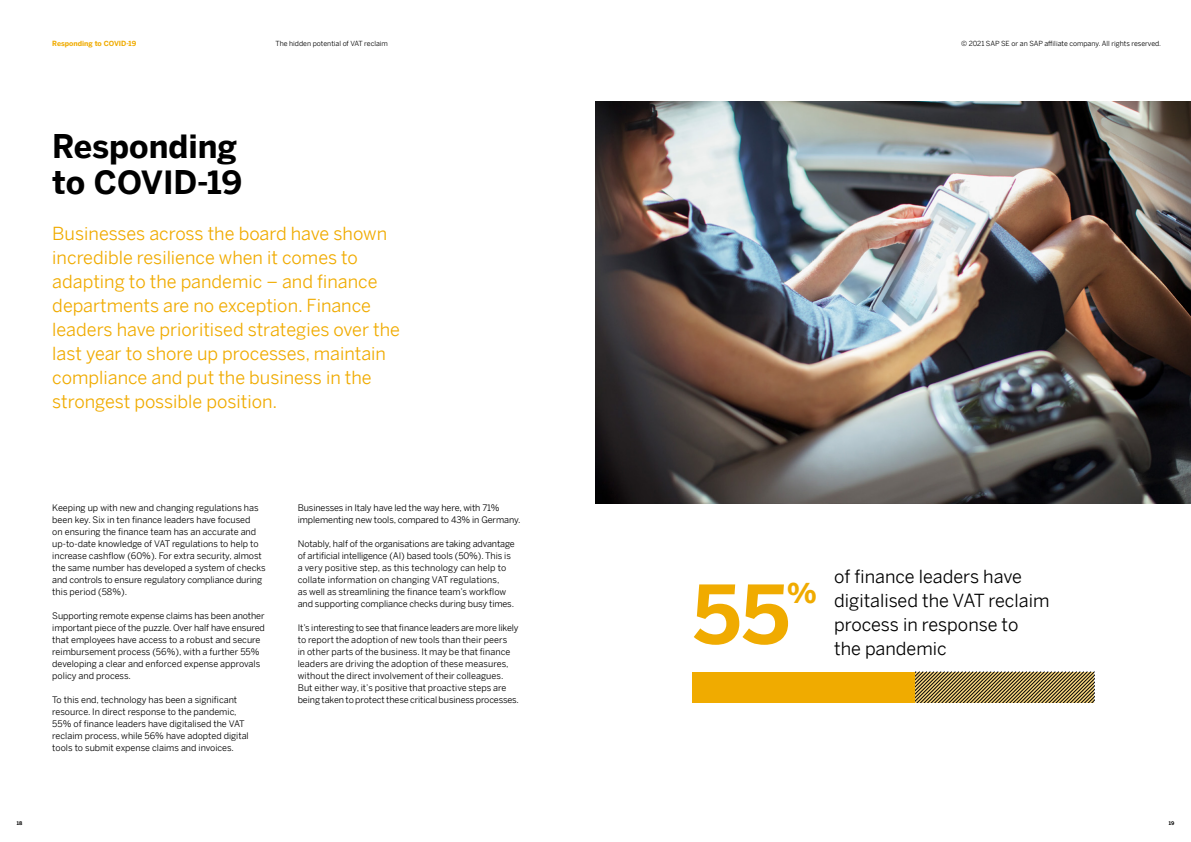
<style>
.page{position:relative;width:1191px;height:842px;background:#fff}
.page>*{position:absolute;margin:0;border:0;box-sizing:border-box;transform-origin:0 0}
.t1{font:700 80px "Benton Sans";color:#f0ab00}
.t2{font:700 32px/36px "Benton Sans";color:#000}
.t3{font:700 27.3px "Benton Sans";color:#f0ab00}
.t4{font:18px/24px "Benton Sans";color:#f0ab00}
.t5{font:18px/24px "Benton Sans";color:#000}
.t6{font:9px/12px "Benton Sans";color:#000}
.t7{font:7px "Benton Sans";color:#000}
.t8{font:700 7px "Benton Sans";color:#f0ab00}
.t9{font:700 5px "Benton Sans";color:#000}
</style>
<div class="page">
<img style="left:595px;top:102px;width:596px;height:402px">
<div style="left:692px;top:672px;width:223px;height:31px;background:#f0ab00"></div>
<svg style="left:915px;top:672px;width:179px;height:31px;background:#95804c"></svg>
<p class="t8" style="left:52px;top:38px;width:85px">Responding to COVID-19</p>
<p class="t7" style="left:275px;top:38px;width:114px">The hidden potential of VAT reclaim</p>
<p class="t7" style="left:961px;top:38px;width:202px">© 2021 SAP SE or an SAP affiliate company. All rights reserved.</p>
<h2 class="t2" style="left:52px;top:127px;width:192px">Responding to COVID-19</h2>
<p class="t4" style="left:52px;top:220px;width:349px">Businesses across the board have shown incredible resilience when it comes to adapting to the pandemic – and finance departments are no exception. Finance leaders have prioritised strategies over the last year to shore up processes, maintain compliance and put the business in the strongest possible position.</p>
<p class="t6" style="left:52px;top:501px;width:215px">Keeping up with new and changing regulations has been key. Six in ten finance leaders have focused<br>on ensuring the finance team has an accurate and up-to-date knowledge of VAT regulations to help to increase cashflow (60%). For extra security, almost the same number has developed a system of checks and controls to ensure regulatory compliance during this period (58%).</p>
<p class="t6" style="left:52px;top:609px;width:214px">Supporting remote expense claims has been another important piece of the puzzle. Over half have ensured that employees have access to a robust and secure reimbursement process (56%), with a further 55% developing a clear and enforced expense approvals policy and process.</p>
<p class="t6" style="left:52px;top:693px;width:198px">To this end, technology has been a significant resource. In direct response to the pandemic, 55% of finance leaders have digitalised the VAT reclaim process, while 56% have adopted digital tools to submit expense claims and invoices.</p>
<p class="t6" style="left:298px;top:501px;width:224px">Businesses in Italy have led the way here, with 71% implementing new tools, compared to 43% in Germany.</p>
<p class="t6" style="left:298px;top:537px;width:219px">Notably, half of the organisations are taking advantage of artificial intelligence (AI) based tools (50%). This is a very positive step, as this technology can help to collate information on changing VAT regulations,<br>as well as streamlining the finance team’s workflow and supporting compliance checks during busy times.</p>
<p class="t6" style="left:298px;top:621px;width:223px">It’s interesting to see that finance leaders are more likely to report the adoption of new tools than their peers<br>in other parts of the business. It may be that finance leaders are driving the adoption of these measures, without the direct involvement of their colleagues.<br>But either way, it’s positive that proactive steps are being taken to protect these critical business processes.</p>
<h1 class="t1" style="left:692px;top:556px;width:99px">55</h1>
<h3 class="t3" style="left:786px;top:573px;width:32px">%</h3>
<h3 class="t5" style="left:834px;top:564px;width:217px">of finance leaders have digitalised the VAT reclaim process in response to the pandemic</h3>
<p class="t9" style="left:17px;top:819px;width:7px">18</p>
<p class="t9" style="left:1168px;top:819px;width:7px">19</p>
</div>
